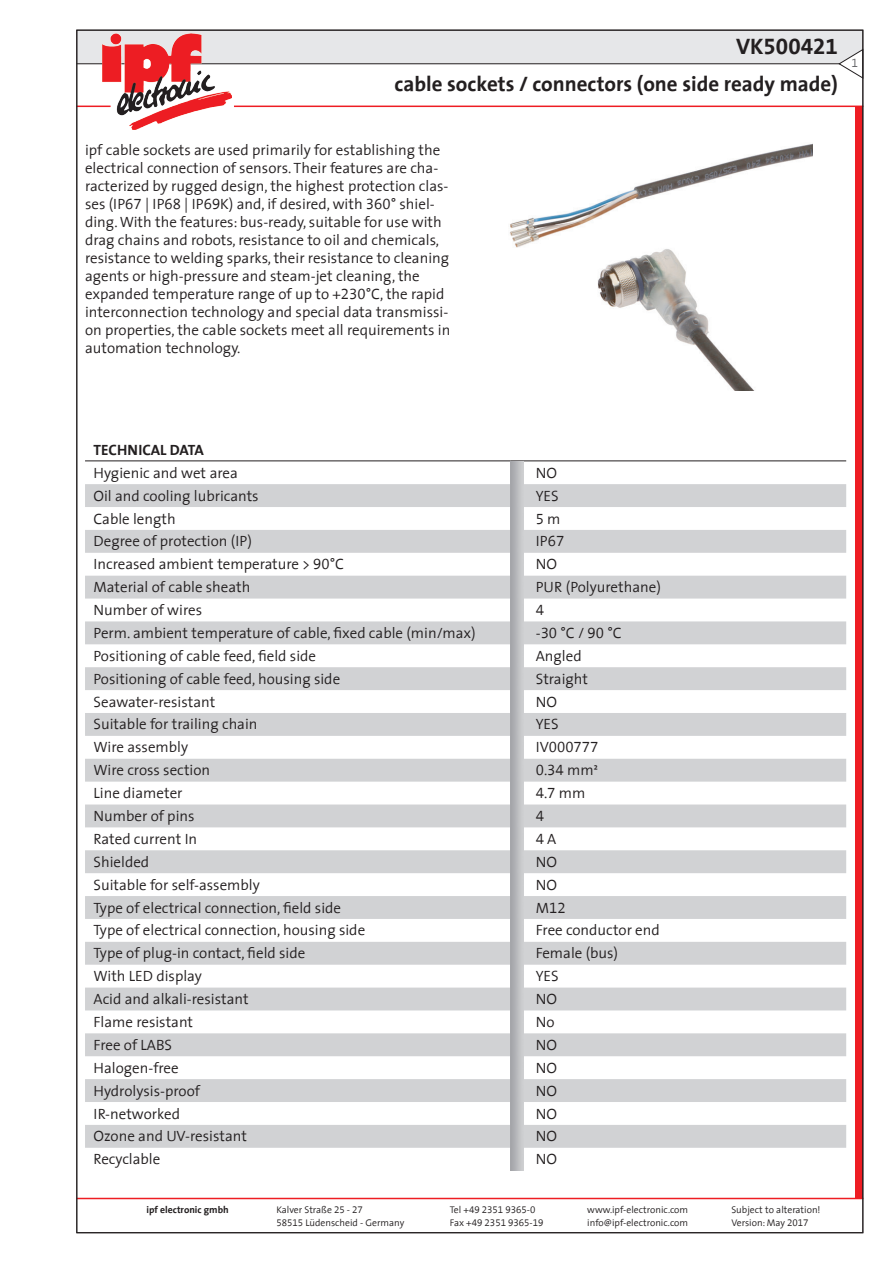
<style>
.page{position:relative;width:893px;height:1263px;background:#fff}
.page>*{position:absolute;margin:0;border:0;box-sizing:border-box;transform-origin:0 0}
.t1{font:300 22.5px "BHM The Sans Tab";color:#231f20}
.t2{font:300 21px "BHM The Sans Tab";color:#231f20}
.t3{font:300 15px/18px "BHM The Sans Tab";color:#231f20}
.t4{font:300 15px "BHM The Sans Tab";color:#231f20}
.t5{font:300 12px "BHM The Sans Tab";color:#636366}
.t6{font:300 9.75px "BHM The Sans Tab";color:#231f20}
.t7{font:300 9.75px "BHM The Sans Tab";color:#231f20}
</style>
<div class="page">
<div style="left:77px;top:30px;width:786px;height:34px;background:#e6e7e9"></div>
<hr style="left:234px;top:106px;width:629px;height:1px;background:#ee1d23">
<hr style="left:77px;top:63px;width:786px;height:1px;background:#231f20">
<svg style="left:838px;top:48px;width:26px;height:31px"></svg>
<div style="left:855px;top:107px;width:8px;height:1092px;background:#ee1d23"></div>
<hr style="left:77px;top:106px;width:34px;height:1px;background:#ee1d23">
<hr style="left:77px;top:1198px;width:786px;height:1px;background:#ee1d23">
<img style="left:102px;top:33px;width:130px;height:96px">
<svg style="left:85px;top:484px;width:761px;height:664px;fill:#d6d7d9"></svg>
<hr style="left:85px;top:460px;width:425px;height:1px;background:#231f20">
<svg style="left:510px;top:460px;width:13px;height:1px"></svg>
<hr style="left:523px;top:460px;width:323px;height:1px;background:#231f20">
<img style="left:510px;top:461px;width:13px;height:710px">
<img style="left:510px;top:144px;width:302px;height:246px">
<h1 class="t1" style="left:736px;top:28px;width:103px">VK500421</h1>
<h2 class="t2" style="left:395px;top:66px;width:445px">cable sockets / connectors (one side ready made)</h2>
<p class="t5" style="left:851px;top:53px;width:8px">1</p>
<p class="t3" style="left:85px;top:140px;width:367px">ipf cable sockets are used primarily for establishing the electrical connection of sensors. Their features are cha&shy;racterized by rugged design, the highest protection clas&shy;ses (IP67 | IP68 | IP69K) and, if desired, with 360° shiel&shy;ding. With the features: bus-ready, suitable for use with drag chains and robots, resistance to oil and chemicals, resistance to welding sparks, their resistance to cleaning agents or high-pressure and steam-jet cleaning, the expanded temperature range of up to +230°C, the rapid interconnection technology and special data transmissi&shy;on properties, the cable sockets meet all requirements in automation technology.</p>
<p class="t4" style="left:94px;top:437px;width:112px">TECHNICAL DATA</p>
<p class="t3" style="left:94px;top:463px;width:146px">Hygienic and wet area</p>
<p class="t3" style="left:536px;top:463px;width:23px">NO</p>
<p class="t3" style="left:94px;top:486px;width:167px">Oil and cooling lubricants</p>
<p class="t3" style="left:536px;top:486px;width:24px">YES</p>
<p class="t3" style="left:94px;top:509px;width:84px">Cable length</p>
<p class="t3" style="left:536px;top:509px;width:26px">5m</p>
<p class="t3" style="left:94px;top:532px;width:160px">Degree of protection (IP)</p>
<p class="t3" style="left:536px;top:532px;width:30px">IP67</p>
<p class="t3" style="left:94px;top:555px;width:252px">Increased ambient temperature &gt; 90°C</p>
<p class="t3" style="left:536px;top:555px;width:23px">NO</p>
<p class="t3" style="left:94px;top:578px;width:158px">Material of cable sheath</p>
<p class="t3" style="left:536px;top:578px;width:127px">PUR (Polyurethane)</p>
<p class="t3" style="left:94px;top:600px;width:110px">Number of wires</p>
<p class="t3" style="left:536px;top:600px;width:10px">4</p>
<p class="t3" style="left:94px;top:623px;width:384px">Perm. ambient temperature of cable, fixed cable (min/max)</p>
<p class="t3" style="left:536px;top:623px;width:87px">-30 °C / 90 °C</p>
<p class="t3" style="left:94px;top:646px;width:224px">Positioning of cable feed, field side</p>
<p class="t3" style="left:536px;top:646px;width:47px">Angled</p>
<p class="t3" style="left:94px;top:669px;width:248px">Positioning of cable feed, housing side</p>
<p class="t3" style="left:536px;top:669px;width:54px">Straight</p>
<p class="t3" style="left:94px;top:692px;width:123px">Seawater-resistant</p>
<p class="t3" style="left:536px;top:692px;width:23px">NO</p>
<p class="t3" style="left:94px;top:715px;width:166px">Suitable for trailing chain</p>
<p class="t3" style="left:536px;top:715px;width:24px">YES</p>
<p class="t3" style="left:94px;top:738px;width:96px">Wire assembly</p>
<p class="t3" style="left:536px;top:738px;width:64px">IV000777</p>
<p class="t3" style="left:94px;top:761px;width:118px">Wire cross section</p>
<p class="t3" style="left:536px;top:761px;width:64px">0.34 mm²</p>
<p class="t3" style="left:94px;top:783px;width:91px">Line diameter</p>
<p class="t3" style="left:536px;top:783px;width:51px">4.7 mm</p>
<p class="t3" style="left:94px;top:806px;width:103px">Number of pins</p>
<p class="t3" style="left:536px;top:806px;width:10px">4</p>
<p class="t3" style="left:94px;top:829px;width:105px">Rated current In</p>
<p class="t3" style="left:536px;top:829px;width:22px">4A</p>
<p class="t3" style="left:94px;top:852px;width:57px">Shielded</p>
<p class="t3" style="left:536px;top:852px;width:23px">NO</p>
<p class="t3" style="left:94px;top:875px;width:168px">Suitable for self-assembly</p>
<p class="t3" style="left:536px;top:875px;width:23px">NO</p>
<p class="t3" style="left:94px;top:898px;width:249px">Type of electrical connection, field side</p>
<p class="t3" style="left:536px;top:898px;width:31px">M12</p>
<p class="t3" style="left:94px;top:921px;width:273px">Type of electrical connection, housing side</p>
<p class="t3" style="left:536px;top:921px;width:126px">Free conductor end</p>
<p class="t3" style="left:94px;top:944px;width:213px">Type of plug-in contact, field side</p>
<p class="t3" style="left:536px;top:944px;width:84px">Female (bus)</p>
<p class="t3" style="left:94px;top:967px;width:110px">With LED display</p>
<p class="t3" style="left:536px;top:967px;width:24px">YES</p>
<p class="t3" style="left:94px;top:989px;width:157px">Acid and alkali-resistant</p>
<p class="t3" style="left:536px;top:989px;width:23px">NO</p>
<p class="t3" style="left:94px;top:1012px;width:101px">Flame resistant</p>
<p class="t3" style="left:536px;top:1012px;width:20px">No</p>
<p class="t3" style="left:94px;top:1035px;width:80px">Free of LABS</p>
<p class="t3" style="left:536px;top:1035px;width:23px">NO</p>
<p class="t3" style="left:94px;top:1058px;width:87px">Halogen-free</p>
<p class="t3" style="left:536px;top:1058px;width:23px">NO</p>
<p class="t3" style="left:94px;top:1081px;width:108px">Hydrolysis-proof</p>
<p class="t3" style="left:536px;top:1081px;width:23px">NO</p>
<p class="t3" style="left:94px;top:1104px;width:88px">IR-networked</p>
<p class="t3" style="left:536px;top:1104px;width:23px">NO</p>
<p class="t3" style="left:94px;top:1127px;width:155px">Ozone and UV-resistant</p>
<p class="t3" style="left:536px;top:1127px;width:23px">NO</p>
<p class="t3" style="left:94px;top:1150px;width:68px">Recyclable</p>
<p class="t3" style="left:536px;top:1150px;width:23px">NO</p>
<p class="t7" style="left:147px;top:1202px;width:84px">ipf electronic gmbh</p>
<p class="t6" style="left:276px;top:1202px;width:88px">Kalver Straße 25 - 27</p>
<p class="t6" style="left:450px;top:1202px;width:87px">Tel +49 2351 9365-0</p>
<p class="t6" style="left:587px;top:1202px;width:102px">www.ipf-electronic.com</p>
<p class="t6" style="left:731px;top:1202px;width:91px">Subject to alteration!</p>
<p class="t6" style="left:276px;top:1214px;width:129px">58515 Lüdenscheid - Germany</p>
<p class="t6" style="left:450px;top:1214px;width:95px">Fax +49 2351 9365-19</p>
<p class="t6" style="left:587px;top:1214px;width:102px">info@ipf-electronic.com</p>
<p class="t6" style="left:731px;top:1214px;width:79px">Version: May 2017</p>
</div>
